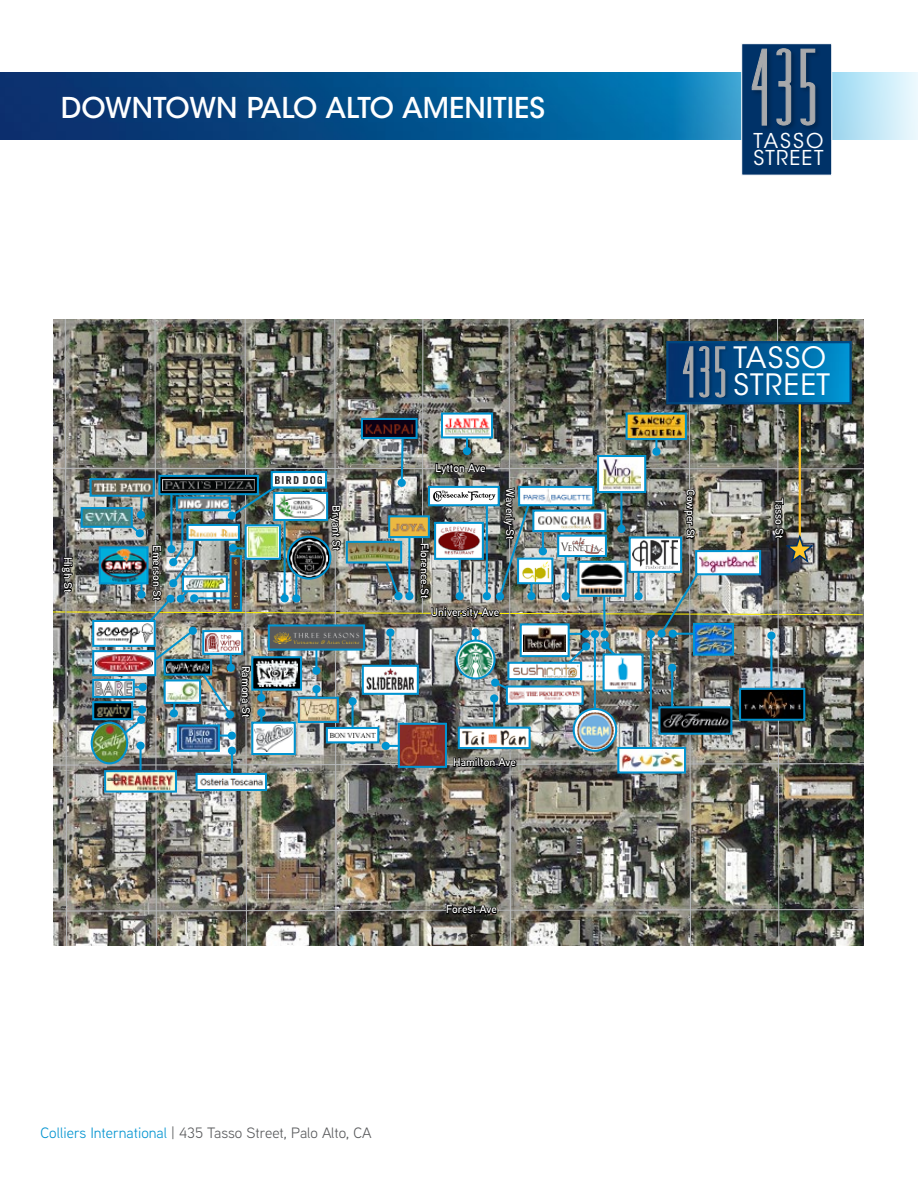
<style>
.page{position:relative;width:918px;height:1188px;background:#fff}
.page>*{position:absolute;margin:0;border:0;box-sizing:border-box;transform-origin:0 0}
.t1{font:29.25px/26.5px "ITC Avant Garde Std";letter-spacing:.04em;color:#fff}
.t2{font:500 28.5px "ITC Avant Garde Std";color:#fff}
.t3{font:20.4px/17.4px "ITC Avant Garde Std";letter-spacing:.065em;color:#fff}
.t4{font:15px "Aaux Next";color:#58595b}
.t5{font:600 11.25px "Aaux Next";color:#fff}
.t6{font:600 11.25px "Aaux Next";letter-spacing:-.02em;color:#fff}
.s1{color:#0093d0}
</style>
<div class="page">
<img style="left:0;top:72px;width:918px;height:67px">
<div style="left:741px;top:43px;width:91px;height:133px;background:#003268;border:1px solid #fff"></div>
<img style="left:764px;top:51px;width:55px;height:78px">
<svg style="left:751px;top:48px;width:16px;height:78px"></svg>
<svg style="left:776px;top:48px;width:15px;height:78px"></svg>
<svg style="left:800px;top:48px;width:16px;height:78px"></svg>
<img style="left:53px;top:320px;width:810px;height:626px">
<h2 class="t2" style="left:61px;top:90px;width:486px">DOWNTOWN PALO ALTO AMENITIES</h2>
<h3 class="t3" style="left:754px;top:132px;width:71px">TASSO<br>STREET</h3>
<p class="t5" style="left:76px;top:557px;width:37px;rotate:90deg">High St</p>
<p class="t5" style="left:165px;top:545px;width:57px;rotate:90deg">Emerson St</p>
<p class="t5" style="left:254px;top:666px;width:53px;rotate:90deg">Ramona St</p>
<p class="t5" style="left:344px;top:505px;width:47px;rotate:90deg">Bryant St</p>
<p class="t6" style="left:435px;top:460px;width:52px">Lytton Ave</p>
<p class="t5" style="left:433px;top:543px;width:56px;rotate:90deg">Florence St</p>
<p class="t5" style="left:518px;top:488px;width:53px;rotate:90deg">Waverly St</p>
<p class="t5" style="left:699px;top:489px;width:51px;rotate:90deg">Cowper St</p>
<p class="t5" style="left:431px;top:604px;width:70px">University Ave</p>
<h1 class="t1" style="left:733px;top:345px;width:98px">TASSO<br>STREET</h1>
<p class="t5" style="left:787px;top:498px;width:42px;rotate:90deg">Tasso St</p>
<p class="t5" style="left:453px;top:755px;width:64px">Hamilton Ave</p>
<p class="t6" style="left:446px;top:902px;width:52px">Forest Ave</p>
<h3 class="t4" style="left:40px;top:1123px;width:333px"><span class="s1">Colliers International</span> | 435 Tasso Street, Palo Alto, CA</h3>
</div>
